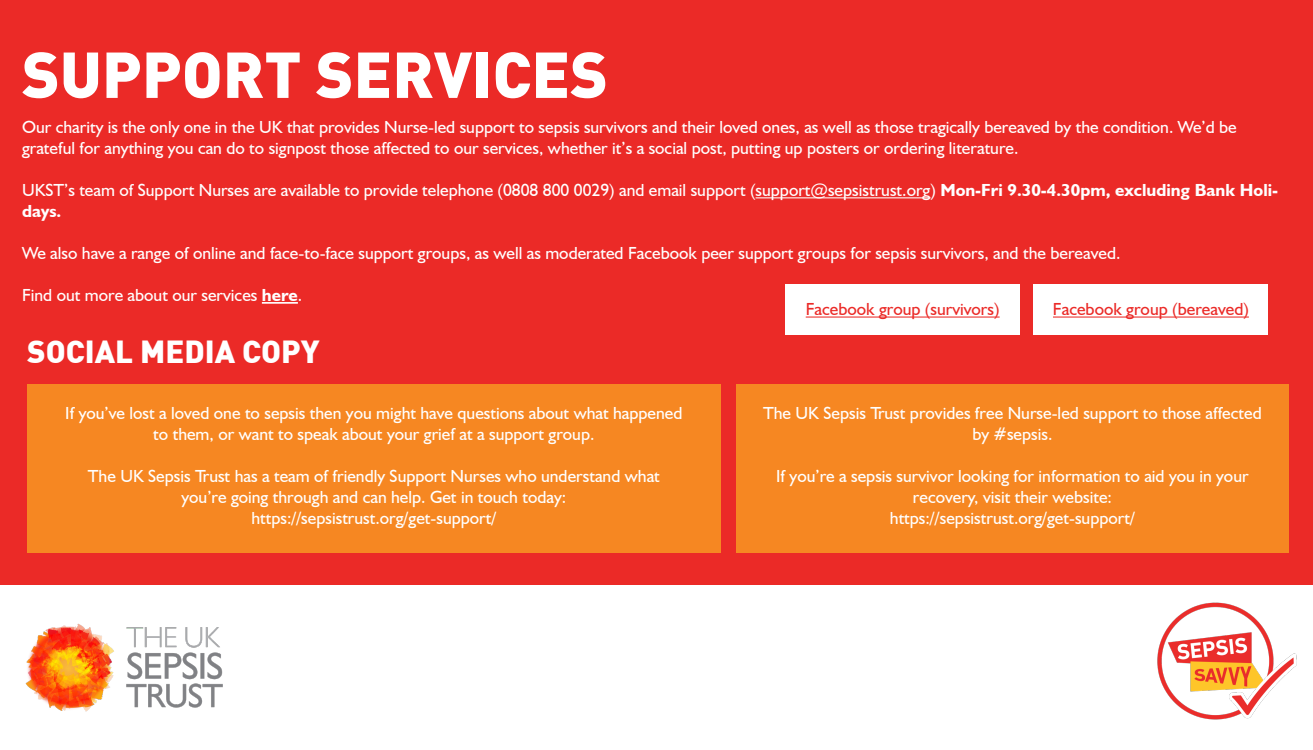
<style>
.page{position:relative;width:1313px;height:750px;background:#fff}
.page>*{position:absolute;margin:0;border:0;box-sizing:border-box;transform-origin:0 0}
.t1{font:900 63.75px "DIN";color:#fff}
.t2{font:900 31.25px "DIN";color:#fff}
.t3{font:17.5px/21px "Humanist 521 BT";color:#fff}
.t4{font:17.5px "Humanist 521 BT";color:#eb2a27}
.s1{font-weight:700}
</style>
<div class="page">
<div style="left:1px;top:0;width:1311px;height:585px;background:#eb2a27"></div>
<img style="left:25px;top:623px;width:198px;height:89px">
<img style="left:1157px;top:602px;width:140px;height:118px">
<hr style="left:755px;top:197px;width:175px;height:1px;background:#fff">
<hr style="left:262px;top:302px;width:36px;height:2px;background:#fff">
<div style="left:27px;top:384px;width:693px;height:168px;background:#f68722"></div>
<div style="left:736px;top:384px;width:552px;height:168px;background:#f68722"></div>
<div style="left:785px;top:284px;width:234px;height:51px;background:#fff"></div>
<hr style="left:805px;top:317px;width:194px;height:1px;background:#eb2a27">
<div style="left:1034px;top:284px;width:234px;height:51px;background:#fff"></div>
<hr style="left:1053px;top:317px;width:195px;height:1px;background:#eb2a27">
<p class="t1" style="left:22px;top:32px;width:587px">SUPPORT SERVICES</p>
<p class="t3" style="left:22px;top:116px;width:1216px">Our charity is the only one in the UK that provides Nurse-led support to sepsis survivors and their loved ones, as well as those tragically bereaved by the condition. We’d be</p>
<p class="t3" style="left:22px;top:137px;width:998px">grateful for anything you can do to signpost those affected to our services, whether it’s a social post, putting up posters or ordering literature.</p>
<p class="t3" style="left:22px;top:179px;width:1257px">UKST’s team of Support Nurses are available to provide telephone (0808 800 0029) and email support (support@sepsistrust.org) <span class="s1">Mon-Fri 9.30-4.30pm, excluding Bank Holi&shy;days.</span></p>
<p class="t3" style="left:22px;top:242px;width:1100px">We also have a range of online and face-to-face support groups, as well as moderated Facebook peer support groups for sepsis survivors, and the bereaved.</p>
<p class="t3" style="left:22px;top:284px;width:282px">Find out more about our services <span class="s1">here</span>.</p>
<p class="t4" style="left:805px;top:298px;width:195px">Facebook group (survivors)</p>
<p class="t4" style="left:1053px;top:298px;width:197px">Facebook group (bereaved)</p>
<p class="t2" style="left:27px;top:331px;width:294px">SOCIAL MEDIA COPY</p>
<p class="t3" style="left:65px;top:402px;width:618px">If you’ve lost a loved one to sepsis then you might have questions about what happened</p>
<p class="t3" style="left:153px;top:423px;width:443px">to them, or want to speak about your grief at a support group.</p>
<p class="t3" style="left:88px;top:465px;width:573px">The UK Sepsis Trust has a team of friendly Support Nurses who understand what</p>
<p class="t3" style="left:181px;top:486px;width:386px">you’re going through and can help. Get in touch today:</p>
<p class="t3" style="left:251px;top:507px;width:247px">https://sepsistrust.org/get-support/</p>
<p class="t3" style="left:763px;top:402px;width:500px">The UK Sepsis Trust provides free Nurse-led support to those affected</p>
<p class="t3" style="left:972px;top:423px;width:82px">by #sepsis.</p>
<p class="t3" style="left:776px;top:465px;width:474px">If you’re a sepsis survivor looking for information to aid you in your</p>
<p class="t3" style="left:913px;top:486px;width:201px">recovery, visit their website:</p>
<p class="t3" style="left:890px;top:507px;width:247px">https://sepsistrust.org/get-support/</p>
</div>
